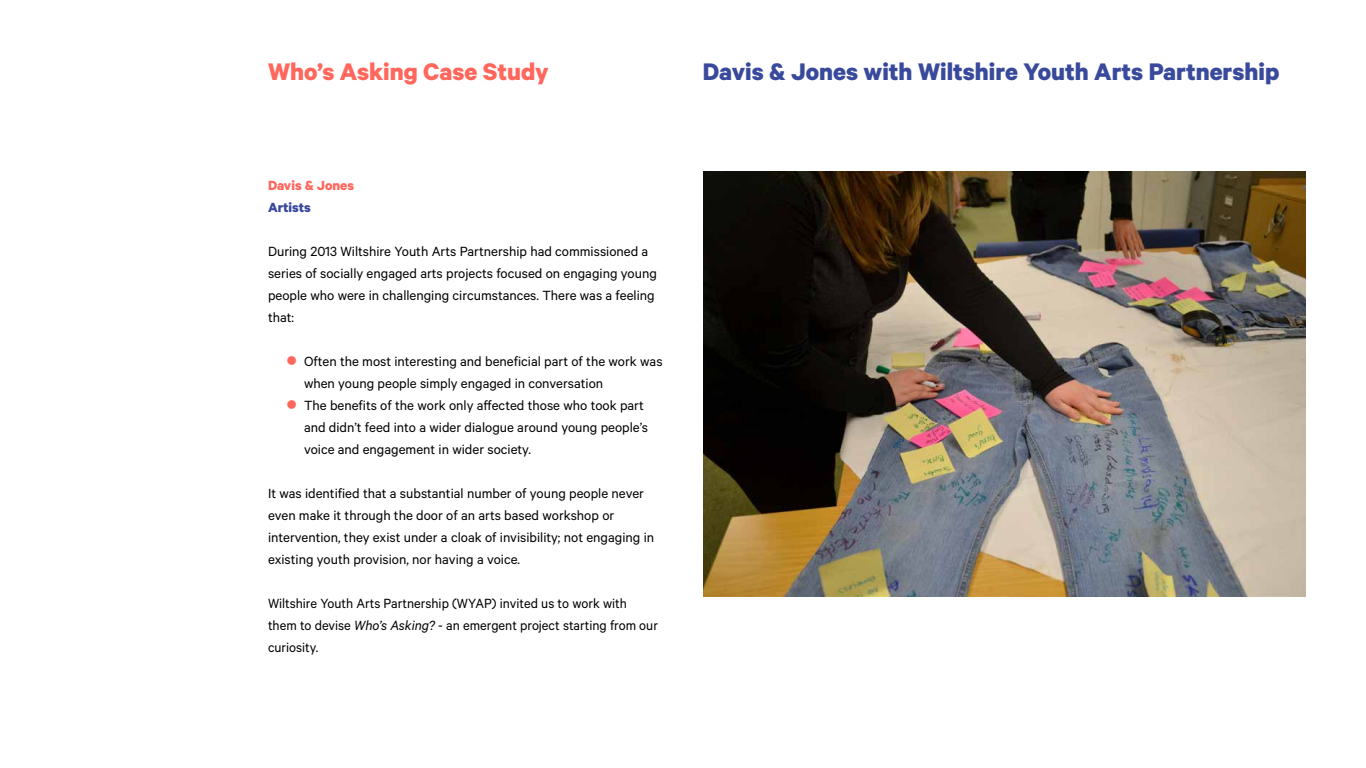
<style>
.page{position:relative;width:1366px;height:768px;background:#fff}
.page>*{position:absolute;margin:0;border:0;box-sizing:border-box;transform-origin:0 0}
.t1{font:700 27px "Calibre";color:#39499b}
.t2{font:700 27px "Calibre";color:#ff675d}
.t3{font:15px/22px "Calibre";color:#000}
.t4{font:700 15px "Calibre";color:#ff675d}
.t5{font:700 15px "Calibre";color:#39499b}
.s1{color:#ff675d}
.s2{font-style:italic}
</style>
<div class="page">
<img style="left:703px;top:171px;width:603px;height:426px">
<h1 class="t2" style="left:268px;top:55px;width:282px">Who’s Asking Case Study</h1>
<h1 class="t1" style="left:703px;top:55px;width:578px">Davis &amp; Jones with Wiltshire Youth Arts Partnership</h1>
<p class="t4" style="left:268px;top:176px;width:88px">Davis &amp; Jones</p>
<p class="t5" style="left:268px;top:198px;width:44px">Artists</p>
<p class="t3" style="left:268px;top:240px;width:390px">During 2013 Wiltshire Youth Arts Partnership had commissioned a series of socially engaged arts projects focused on engaging young people who were in challenging circumstances. There was a feeling that:</p>
<p class="t3" style="left:304px;top:350px;width:360px;text-indent:-18px"><span class="s1">●</span> Often the most interesting and beneficial part of the work was when young people simply engaged in conversation</p>
<p class="t3" style="left:304px;top:394px;width:345px;text-indent:-18px"><span class="s1">●</span> The benefits of the work only affected those who took part and didn’t feed into a wider dialogue around young people’s voice and engagement in wider society.</p>
<p class="t3" style="left:268px;top:482px;width:388px">It was identified that a substantial number of young people never even make it through the door of an arts based workshop or intervention, they exist under a cloak of invisibility; not engaging in existing youth provision, nor having a voice.</p>
<p class="t3" style="left:268px;top:592px;width:392px">Wiltshire Youth Arts Partnership (WYAP) invited us to work with them to devise <span class="s2">Who’s Asking?</span> - an emergent project starting from our curiosity.</p>
</div>
